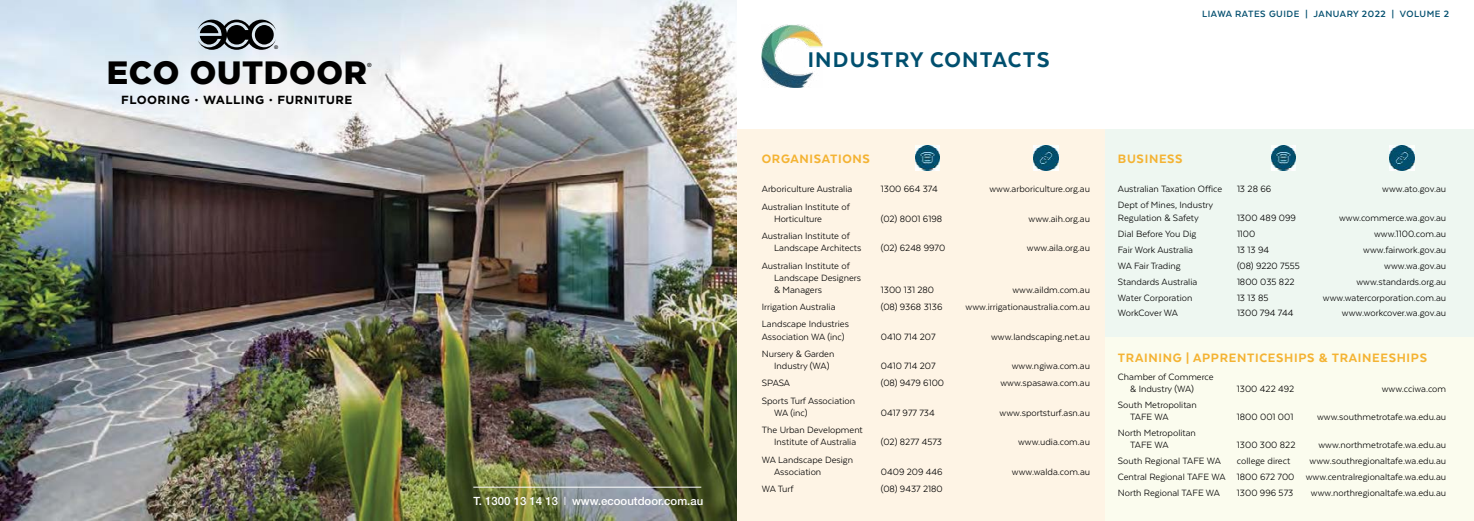
<style>
.page{position:relative;width:1474px;height:521px;background:#fff}
.page>*{position:absolute;margin:0;border:0;box-sizing:border-box;transform-origin:0 0}
.t1{font:900 32.11px "Gotham";letter-spacing:.02em;color:#000}
.t2{font:800 24.5px "Texta";letter-spacing:.05em;color:#004f6e}
.t3{font:800 14px "Texta";letter-spacing:.05em;color:#f4b333}
.t4{font:700 11.72px "Gotham";letter-spacing:.04em;color:#000}
.t5{font:500 11.38px "Helvetica Neue";color:#fff}
.t6{font:10.5px/12.2px "Texta";color:#000}
.t7{font:700 10.5px "Texta";letter-spacing:.05em;color:#024e6e}
.t8{font:500 5.69px "Helvetica Neue";color:#000}
.t9{font:500 5.16px "Helvetica Neue";color:#000}
.s1{font-size:8.4px}
.s2{font-weight:300}
</style>
<div class="page">
<img style="left:0;top:0;width:737px;height:521px">
<svg style="left:197px;top:20px;width:79px;height:30px;background:#565b5f"></svg>
<hr style="left:473px;top:487px;width:228px;height:1px;background:#fff">
<div style="left:737px;top:129px;width:368px;height:392px;background:#fef4e5"></div>
<div style="left:1105px;top:129px;width:368px;height:208px;background:#eef7f1"></div>
<div style="left:1105px;top:337px;width:368px;height:184px;background:#fbfcee"></div>
<img style="left:915px;top:145px;width:24px;height:25px">
<img style="left:1271px;top:145px;width:24px;height:25px">
<img style="left:1033px;top:146px;width:25px;height:25px">
<img style="left:1389px;top:146px;width:25px;height:25px">
<img style="left:761px;top:25px;width:61px;height:63px">
<p class="t9" style="left:274px;top:44px;width:6px">®</p>
<h1 class="t1" style="left:107px;top:54px;width:262px">ECO OUTDOOR</h1>
<p class="t4" style="left:121px;top:93px;width:233px">FLOORING <span class="s1">•</span> WALLING <span class="s1">•</span> FURNITURE</p>
<p class="t8" style="left:367px;top:61px;width:6px">®</p>
<p class="t5" style="left:473px;top:494px;width:231px">T. 1300 13 14 13 <span class="s2">I</span> www.ecooutdoor.com.au</p>
<h2 class="t2" style="left:807px;top:47px;width:243px">INDUSTRY CONTACTS</h2>
<p class="t7" style="left:1202px;top:9px;width:248px">LIAWA RATES GUIDE | JANUARY 2022 | VOLUME 2</p>
<h3 class="t3" style="left:761px;top:151px;width:110px">ORGANISATIONS</h3>
<h3 class="t3" style="left:1117px;top:151px;width:66px">BUSINESS</h3>
<p class="t6" style="left:761px;top:183px;width:92px">Arboriculture Australia</p>
<p class="t6" style="left:880px;top:183px;width:58px">1300 664 374</p>
<p class="t6" style="left:989px;top:183px;width:102px">www.arboriculture.org.au</p>
<p class="t6" style="left:774px;top:200px;width:77px;text-indent:-12px">Australian Institute of<br>Horticulture</p>
<p class="t6" style="left:880px;top:212px;width:63px">(02) 8001 6198</p>
<p class="t6" style="left:1028px;top:212px;width:63px">www.aih.org.au</p>
<p class="t6" style="left:774px;top:230px;width:89px;text-indent:-12px">Australian Institute of<br>Landscape Architects</p>
<p class="t6" style="left:880px;top:242px;width:66px">(02) 6248 9970</p>
<p class="t6" style="left:1026px;top:242px;width:65px">www.aila.org.au</p>
<p class="t6" style="left:774px;top:259px;width:88px;text-indent:-12px">Australian Institute of<br>Landscape Designers &amp; Managers</p>
<p class="t6" style="left:880px;top:284px;width:55px">1300 131 280</p>
<p class="t6" style="left:1012px;top:284px;width:79px">www.aildm.com.au</p>
<p class="t6" style="left:761px;top:301px;width:75px">Irrigation Australia</p>
<p class="t6" style="left:880px;top:301px;width:63px">(08) 9368 3136</p>
<p class="t6" style="left:965px;top:301px;width:126px">www.irrigationaustralia.com.au</p>
<p class="t6" style="left:761px;top:318px;width:89px">Landscape Industries<br>Association WA (inc)</p>
<p class="t6" style="left:880px;top:330px;width:56px">0410 714 207</p>
<p class="t6" style="left:991px;top:330px;width:100px">www.landscaping.net.au</p>
<p class="t6" style="left:774px;top:347px;width:62px;text-indent:-12px">Nursery &amp; Garden<br>Industry (WA)</p>
<p class="t6" style="left:880px;top:360px;width:56px">0410 714 207</p>
<p class="t6" style="left:1011px;top:360px;width:80px">www.ngiwa.com.au</p>
<p class="t6" style="left:761px;top:377px;width:30px">SPASA</p>
<p class="t6" style="left:880px;top:377px;width:65px">(08) 9479 6100</p>
<p class="t6" style="left:1000px;top:377px;width:91px">www.spasawa.com.au</p>
<p class="t6" style="left:774px;top:394px;width:83px;text-indent:-12px">Sports Turf Association<br>WA (inc)</p>
<p class="t6" style="left:881px;top:406px;width:55px">0417 977 734</p>
<p class="t6" style="left:999px;top:406px;width:92px">www.sportsturf.asn.au</p>
<p class="t6" style="left:762px;top:424px;width:102px;text-align:center">The Urban Development<br>Institute of Australia</p>
<p class="t6" style="left:881px;top:436px;width:63px">(02) 8277 4573</p>
<p class="t6" style="left:1018px;top:436px;width:74px">www.udia.com.au</p>
<p class="t6" style="left:774px;top:453px;width:80px;text-indent:-12px">WA Landscape Design<br>Association</p>
<p class="t6" style="left:881px;top:465px;width:63px">0409 209 446</p>
<p class="t6" style="left:1012px;top:465px;width:80px">www.walda.com.au</p>
<p class="t6" style="left:762px;top:483px;width:33px">WA Turf</p>
<p class="t6" style="left:881px;top:483px;width:63px">(08) 9437 2180</p>
<p class="t6" style="left:1117px;top:183px;width:106px">Australian Taxation Office</p>
<p class="t6" style="left:1236px;top:183px;width:36px">13 28 66</p>
<p class="t6" style="left:1382px;top:183px;width:65px">www.ato.gov.au</p>
<p class="t6" style="left:1117px;top:199px;width:97px">Dept of Mines, Industry<br>Regulation &amp; Safety</p>
<p class="t6" style="left:1236px;top:211px;width:60px">1300 489 099</p>
<p class="t6" style="left:1338px;top:211px;width:109px">www.commerce.wa.gov.au</p>
<p class="t6" style="left:1117px;top:227px;width:80px">Dial Before You Dig</p>
<p class="t6" style="left:1236px;top:227px;width:20px">1100</p>
<p class="t6" style="left:1373px;top:227px;width:74px">www.1100.com.au</p>
<p class="t6" style="left:1117px;top:243px;width:77px">Fair Work Australia</p>
<p class="t6" style="left:1236px;top:243px;width:34px">13 13 94</p>
<p class="t6" style="left:1363px;top:243px;width:84px">www.fairwork.gov.au</p>
<p class="t6" style="left:1117px;top:259px;width:64px">WA Fair Trading</p>
<p class="t6" style="left:1236px;top:259px;width:64px">(08) 9220 7555</p>
<p class="t6" style="left:1384px;top:259px;width:63px">www.wa.gov.au</p>
<p class="t6" style="left:1117px;top:275px;width:81px">Standards Australia</p>
<p class="t6" style="left:1236px;top:275px;width:59px">1800 035 822</p>
<p class="t6" style="left:1356px;top:275px;width:91px">www.standards.org.au</p>
<p class="t6" style="left:1117px;top:291px;width:76px">Water Corporation</p>
<p class="t6" style="left:1236px;top:291px;width:33px">13 13 85</p>
<p class="t6" style="left:1322px;top:291px;width:125px">www.watercorporation.com.au</p>
<p class="t6" style="left:1117px;top:307px;width:62px">WorkCover WA</p>
<p class="t6" style="left:1236px;top:307px;width:58px">1300 794 744</p>
<p class="t6" style="left:1341px;top:307px;width:106px">www.workcover.wa.gov.au</p>
<h3 class="t3" style="left:1117px;top:351px;width:311px">TRAINING | APPRENTICESHIPS &amp; TRAINEESHIPS</h3>
<p class="t6" style="left:1130px;top:370px;width:85px;text-indent:-12px">Chamber of Commerce &amp; Industry (WA)</p>
<p class="t6" style="left:1236px;top:382px;width:59px">1300 422 492</p>
<p class="t6" style="left:1381px;top:382px;width:66px">www.cciwa.com</p>
<p class="t6" style="left:1130px;top:398px;width:68px;text-indent:-12px">South Metropolitan<br>TAFE WA</p>
<p class="t6" style="left:1130px;top:427px;width:67px;text-indent:-12px">North Metropolitan<br>TAFE WA</p>
<p class="t6" style="left:1236px;top:411px;width:58px">1800 001 001</p>
<p class="t6" style="left:1316px;top:411px;width:131px">www.southmetrotafe.wa.edu.au</p>
<p class="t6" style="left:1236px;top:439px;width:60px">1300 300 822</p>
<p class="t6" style="left:1318px;top:439px;width:129px">www.northmetrotafe.wa.edu.au</p>
<p class="t6" style="left:1117px;top:455px;width:104px">South Regional TAFE WA</p>
<p class="t6" style="left:1236px;top:455px;width:55px">college direct</p>
<p class="t6" style="left:1117px;top:453px;width:330px;line-height:16px;text-align:justify;text-indent:192px">www.southregionaltafe.wa.edu.au Central Regional TAFE WA 1800 672 700 www.centralregionaltafe.wa.edu.au North Regional TAFE WA</p>
<p class="t6" style="left:1236px;top:487px;width:58px">1300 996 573</p>
<p class="t6" style="left:1310px;top:487px;width:137px">www.northregionaltafe.wa.edu.au</p>
</div>
